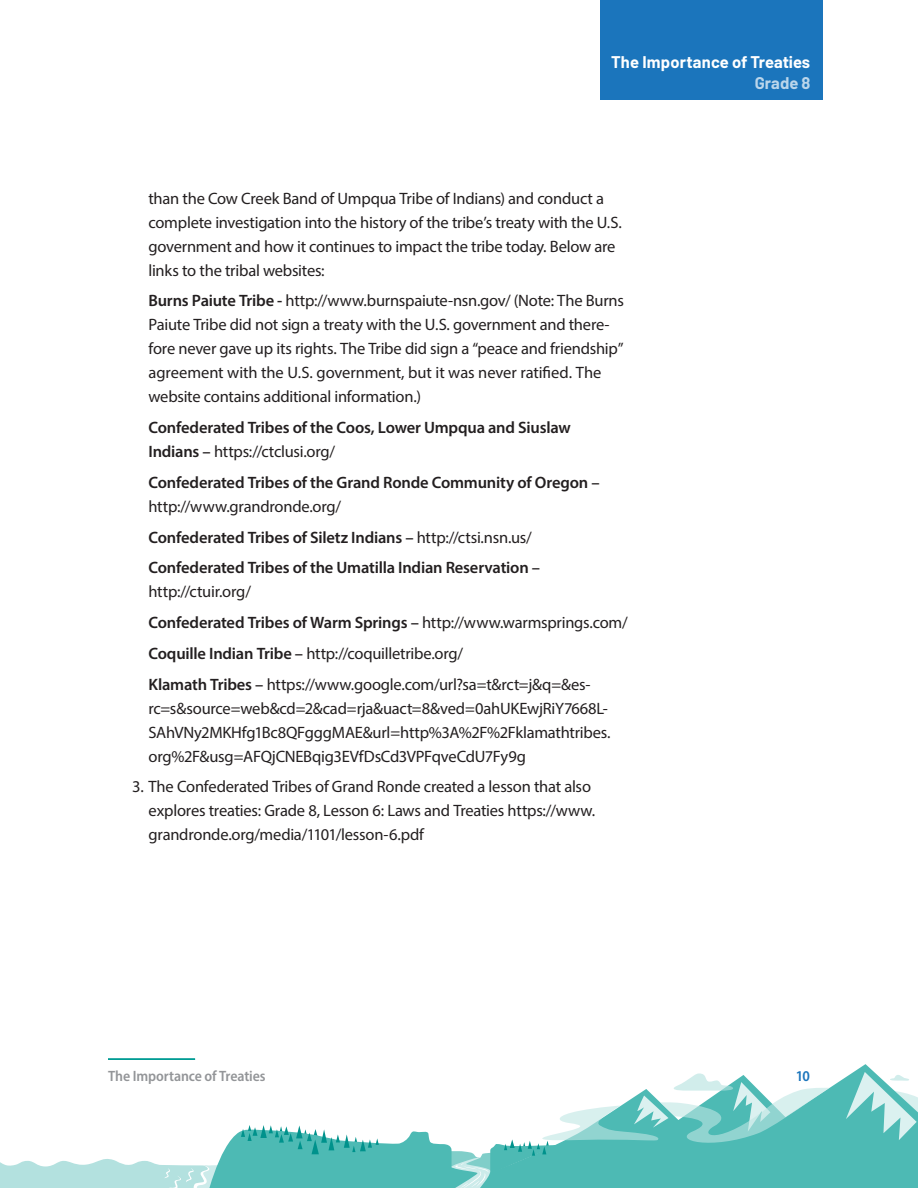
<style>
.page{position:relative;width:918px;height:1188px;background:#fff}
.page>*{position:absolute;margin:0;border:0;box-sizing:border-box;transform-origin:0 0}
.Body{font:16.5px/24px "Myriad Pro";letter-spacing:-.015em;color:#231f20}
.Numbered_List{font:16.5px/24px "Myriad Pro";letter-spacing:-.015em;color:#231f20}
.Body-2{font:600 16.5px/24px "Myriad Pro";letter-spacing:-.01em;color:#231f20}
.t1{font:700 16.5px "Barlow";letter-spacing:.005em;color:#fff}
.t2{font:700 16.5px "Barlow";color:#bbd6eb}
.t3{font:600 semi-condensed 15px "Myriad Pro";letter-spacing:-.005em;color:#939598}
.t4{font:600 semi-condensed 15px "Myriad Pro";color:#1b75bc}
.s1{font-weight:600}
.s2{font-weight:400}
</style>
<div class="page">
<div style="left:600px;top:0;width:223px;height:99px;background:#1b75bc"></div>
<svg style="left:0;top:1159px;width:205px;height:29px"></svg>
<svg style="left:205px;top:1064px;width:669px;height:124px"></svg>
<svg style="left:241px;top:1125px;width:138px;height:29px"></svg>
<svg style="left:438px;top:1072px;width:480px;height:116px"></svg>
<hr style="left:108px;top:1058px;width:87px;height:2px;background:#009c94">
<p class="t1" style="left:611px;top:50px;width:201px">The Importance of Treaties</p>
<p class="t2" style="left:755px;top:71px;width:57px">Grade 8</p>
<p class="Numbered_List" style="left:148px;top:186px;width:475px">than the Cow Creek Band of Umpqua Tribe of Indians) and conduct a complete investigation into the history of the tribe’s treaty with the U.S. government and how it continues to impact the tribe today. Below are links to the tribal websites:</p>
<p class="Body" style="left:148px;top:288px;width:477px"><span class="s1">Burns Paiute Tribe -</span> http://www.burnspaiute-nsn.gov/ (Note: The Burns Paiute Tribe did not sign a treaty with the U.S. government and there&shy;fore never gave up its rights. The Tribe did sign a “peace and friendship” agreement with the U.S. government, but it was never ratified. The website contains additional information.)</p>
<p class="Body-2" style="left:148px;top:415px;width:424px">Confederated Tribes of the Coos, Lower Umpqua and Siuslaw<br>Indians – <span class="s2">https://ctclusi.org/</span></p>
<p class="Body-2" style="left:148px;top:470px;width:453px">Confederated Tribes of the Grand Ronde Community of Oregon – <span class="s2">http://www.grandronde.org/</span></p>
<p class="Body-2" style="left:148px;top:525px;width:385px">Confederated Tribes of Siletz Indians – <span class="s2">http://ctsi.nsn.us/</span></p>
<p class="Body-2" style="left:148px;top:555px;width:393px">Confederated Tribes of the Umatilla Indian Reservation – <span class="s2">http://ctuir.org/</span></p>
<p class="Body-2" style="left:148px;top:610px;width:481px">Confederated Tribes of Warm Springs – <span class="s2">http://www.warmsprings.com/</span></p>
<p class="Body" style="left:148px;top:641px;width:316px"><span class="s1">Coquille Indian Tribe –</span> http://coquilletribe.org/</p>
<p class="Body" style="left:148px;top:672px;width:464px"><span class="s1">Klamath Tribes –</span> https://www.google.com/url?sa=t&amp;rct=j&amp;q=&amp;es&shy;rc=s&amp;source=web&amp;cd=2&amp;cad=rja&amp;uact=8&amp;ved=0ahUKEwjRiY7668L-SAhVNy2MKHfg1Bc8QFgggMAE&amp;url=http%3A%2F%2Fklamathtribes. org%2F&amp;usg=AFQjCNEBqig3EVfDsCd3VPFqveCdU7Fy9g</p>
<p class="Numbered_List" style="left:148px;top:774px;width:448px;text-indent:-16px">3. The Confederated Tribes of Grand Ronde created a lesson that also explores treaties: Grade 8, Lesson 6: Laws and Treaties https://www. grandronde.org/media/1101/lesson-6.pdf</p>
<p class="t3" style="left:108px;top:1066px;width:159px">The Importance of Treaties</p>
<p class="t4" style="left:796px;top:1066px;width:16px">10</p>
</div>
